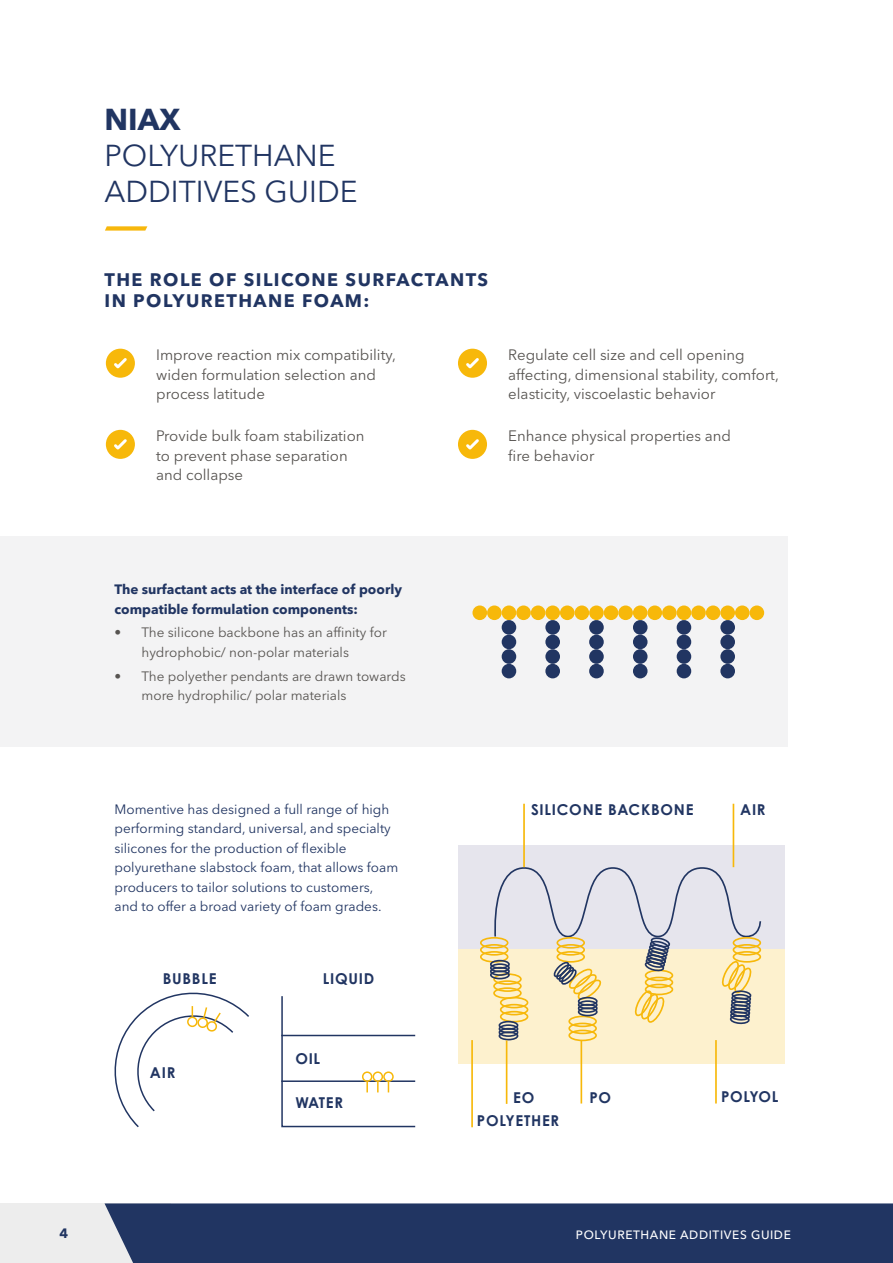
<style>
.page{position:relative;width:893px;height:1263px;background:#fff}
.page>*{position:absolute;margin:0;border:0;box-sizing:border-box;transform-origin:0 0}
.t1{font:30px/36px "Avenir Next LT Pro";color:#213562}
.t2{font:700 30px "Avenir Next LT Pro";color:#213562}
.t3{font:700 18px/21.6px "Avenir Next LT Pro";letter-spacing:.08em;color:#213562}
.t4{font:15px/19.5px "Avenir Next LT Pro";color:#575451}
.t5{font:700 15px "Century Gothic Pro";letter-spacing:.05em;color:#213562}
.t6{font:13.5px/19.5px "Avenir Next LT Pro";color:#213562}
.t7{font:13.5px/19.5px "Avenir Next LT Pro";color:#575451}
.t8{font:700 13.5px/19.5px "Avenir Next LT Pro";color:#213562}
.t9{font:500 12px "Avenir Next LT Pro";letter-spacing:.05em;color:#fff}
</style>
<div class="page">
<div style="left:0;top:1203px;width:171px;height:60px;background:#ededed"></div>
<div style="left:105px;top:1203px;width:788px;height:60px;background:#213562"></div>
<div style="left:0;top:536px;width:787px;height:211px;background:#f3f3f4"></div>
<svg style="left:105px;top:226px;width:42px;height:5px"></svg>
<div style="left:106px;top:349px;width:29px;height:29px;background:#f7b80a;border-radius:50%"></div>
<svg style="left:114px;top:358px;width:13px;height:11px"></svg>
<div style="left:106px;top:430px;width:29px;height:29px;background:#f7b80a;border-radius:50%"></div>
<svg style="left:114px;top:439px;width:13px;height:11px"></svg>
<div style="left:458px;top:349px;width:29px;height:29px;background:#f7b80a;border-radius:50%"></div>
<svg style="left:466px;top:358px;width:13px;height:11px"></svg>
<div style="left:458px;top:430px;width:29px;height:29px;background:#f7b80a;border-radius:50%"></div>
<svg style="left:466px;top:439px;width:13px;height:11px"></svg>
<div style="left:472px;top:605px;width:15px;height:15px;background:#f7b80a;border-radius:50%"></div>
<div style="left:502px;top:620px;width:14px;height:15px;background:#213562;border-radius:50%"></div>
<div style="left:545px;top:620px;width:15px;height:15px;background:#213562;border-radius:50%"></div>
<div style="left:589px;top:620px;width:15px;height:15px;background:#213562;border-radius:50%"></div>
<div style="left:633px;top:620px;width:14px;height:15px;background:#213562;border-radius:50%"></div>
<div style="left:677px;top:620px;width:14px;height:15px;background:#213562;border-radius:50%"></div>
<div style="left:720px;top:620px;width:15px;height:15px;background:#213562;border-radius:50%"></div>
<div style="left:502px;top:635px;width:14px;height:14px;background:#213562;border-radius:50%"></div>
<div style="left:545px;top:635px;width:15px;height:14px;background:#213562;border-radius:50%"></div>
<div style="left:589px;top:635px;width:15px;height:14px;background:#213562;border-radius:50%"></div>
<div style="left:633px;top:635px;width:14px;height:14px;background:#213562;border-radius:50%"></div>
<div style="left:677px;top:635px;width:14px;height:14px;background:#213562;border-radius:50%"></div>
<div style="left:720px;top:635px;width:15px;height:14px;background:#213562;border-radius:50%"></div>
<div style="left:502px;top:649px;width:14px;height:15px;background:#213562;border-radius:50%"></div>
<div style="left:545px;top:649px;width:15px;height:15px;background:#213562;border-radius:50%"></div>
<div style="left:589px;top:649px;width:15px;height:15px;background:#213562;border-radius:50%"></div>
<div style="left:633px;top:649px;width:14px;height:15px;background:#213562;border-radius:50%"></div>
<div style="left:677px;top:649px;width:14px;height:15px;background:#213562;border-radius:50%"></div>
<div style="left:720px;top:649px;width:15px;height:15px;background:#213562;border-radius:50%"></div>
<div style="left:502px;top:664px;width:14px;height:14px;background:#213562;border-radius:50%"></div>
<div style="left:545px;top:664px;width:15px;height:14px;background:#213562;border-radius:50%"></div>
<div style="left:589px;top:664px;width:15px;height:14px;background:#213562;border-radius:50%"></div>
<div style="left:633px;top:664px;width:14px;height:14px;background:#213562;border-radius:50%"></div>
<div style="left:677px;top:664px;width:14px;height:14px;background:#213562;border-radius:50%"></div>
<div style="left:720px;top:664px;width:15px;height:14px;background:#213562;border-radius:50%"></div>
<div style="left:589px;top:605px;width:15px;height:15px;background:#f7b80a;border-radius:50%"></div>
<div style="left:531px;top:605px;width:14px;height:15px;background:#f7b80a;border-radius:50%"></div>
<div style="left:647px;top:605px;width:15px;height:15px;background:#f7b80a;border-radius:50%"></div>
<div style="left:706px;top:605px;width:14px;height:15px;background:#f7b80a;border-radius:50%"></div>
<div style="left:502px;top:605px;width:14px;height:15px;background:#f7b80a;border-radius:50%"></div>
<div style="left:618px;top:605px;width:15px;height:15px;background:#f7b80a;border-radius:50%"></div>
<div style="left:560px;top:605px;width:15px;height:15px;background:#f7b80a;border-radius:50%"></div>
<div style="left:677px;top:605px;width:14px;height:15px;background:#f7b80a;border-radius:50%"></div>
<div style="left:735px;top:605px;width:15px;height:15px;background:#f7b80a;border-radius:50%"></div>
<div style="left:487px;top:605px;width:15px;height:15px;background:#f7b80a;border-radius:50%"></div>
<div style="left:604px;top:605px;width:14px;height:15px;background:#f7b80a;border-radius:50%"></div>
<div style="left:545px;top:605px;width:15px;height:15px;background:#f7b80a;border-radius:50%"></div>
<div style="left:662px;top:605px;width:15px;height:15px;background:#f7b80a;border-radius:50%"></div>
<div style="left:720px;top:605px;width:15px;height:15px;background:#f7b80a;border-radius:50%"></div>
<div style="left:516px;top:605px;width:15px;height:15px;background:#f7b80a;border-radius:50%"></div>
<div style="left:633px;top:605px;width:14px;height:15px;background:#f7b80a;border-radius:50%"></div>
<div style="left:575px;top:605px;width:14px;height:15px;background:#f7b80a;border-radius:50%"></div>
<div style="left:691px;top:605px;width:15px;height:15px;background:#f7b80a;border-radius:50%"></div>
<div style="left:750px;top:605px;width:14px;height:15px;background:#f7b80a;border-radius:50%"></div>
<div style="left:458px;top:936px;width:326px;height:128px;background:#fdf1ce"></div>
<div style="left:458px;top:845px;width:326px;height:103px;background:#e6e5ed"></div>
<div style="left:568px;top:1029px;width:29px;height:12px;border:2px solid #f7b80a;border-radius:50%"></div>
<div style="left:568px;top:1022px;width:29px;height:12px;border:2px solid #f7b80a;border-radius:50%"></div>
<div style="left:568px;top:1015px;width:29px;height:12px;border:2px solid #f7b80a;border-radius:50%"></div>
<div style="left:480px;top:951px;width:28px;height:12px;border:2px solid #f7b80a;border-radius:50%"></div>
<div style="left:480px;top:944px;width:28px;height:12px;border:2px solid #f7b80a;border-radius:50%"></div>
<div style="left:480px;top:937px;width:28px;height:12px;border:2px solid #f7b80a;border-radius:50%"></div>
<div style="left:499px;top:1031px;width:19px;height:9px;border:2px solid #213562;border-radius:50%"></div>
<div style="left:499px;top:1028px;width:19px;height:9px;border:2px solid #213562;border-radius:50%"></div>
<div style="left:499px;top:1024px;width:19px;height:9px;border:2px solid #213562;border-radius:50%"></div>
<div style="left:499px;top:1021px;width:19px;height:9px;border:2px solid #213562;border-radius:50%"></div>
<div style="left:490px;top:970px;width:20px;height:9px;border:2px solid #213562;border-radius:50%"></div>
<div style="left:490px;top:967px;width:20px;height:9px;border:2px solid #213562;border-radius:50%"></div>
<div style="left:490px;top:963px;width:20px;height:9px;border:2px solid #213562;border-radius:50%"></div>
<div style="left:490px;top:960px;width:20px;height:9px;border:2px solid #213562;border-radius:50%"></div>
<svg style="left:491px;top:866px;width:271px;height:159px"></svg>
<hr style="left:523px;top:804px;width:2px;height:63px;background:#f7b80a">
<hr style="left:506px;top:1040px;width:1px;height:64px;background:#f7b80a">
<hr style="left:733px;top:804px;width:1px;height:63px;background:#f7b80a">
<hr style="left:580px;top:1040px;width:2px;height:63px;background:#f7b80a">
<hr style="left:715px;top:1040px;width:2px;height:63px;background:#f7b80a">
<hr style="left:471px;top:1040px;width:2px;height:87px;background:#f7b80a">
<svg style="left:114px;top:992px;width:135px;height:136px"></svg>
<svg style="left:281px;top:996px;width:135px;height:132px"></svg>
<h1 class="t2" style="left:105px;top:101px;width:78px">NIAX</h1>
<h1 class="t1" style="left:105px;top:138px;width:254px">POLYURETHANE<br>ADDITIVES GUIDE</h1>
<p class="t3" style="left:105px;top:268px;width:385px">THE ROLE OF SILICONE SURFACTANTS<br>IN POLYURETHANE FOAM:</p>
<p class="t4" style="left:156px;top:345px;width:241px">Improve reaction mix compatibility, widen formulation selection and process latitude</p>
<p class="t4" style="left:156px;top:426px;width:210px">Provide bulk foam stabilization to prevent phase separation and collapse</p>
<p class="t4" style="left:508px;top:426px;width:224px">Enhance physical properties and fire behavior</p>
<p class="t4" style="left:508px;top:345px;width:272px">Regulate cell size and cell opening affecting, dimensional stability, comfort, elasticity, viscoelastic behavior</p>
<p class="t8" style="left:114px;top:579px;width:289px">The surfactant acts at the interface of poorly compatible formulation components:</p>
<p class="t7" style="left:141px;top:623px;width:247px;text-indent:-27px">• The silicone backbone has an affinity for hydrophobic/ non-polar materials</p>
<p class="t7" style="left:141px;top:666px;width:266px;text-indent:-27px">• The polyether pendants are drawn towards more hydrophilic/ polar materials</p>
<p class="t6" style="left:114px;top:799px;width:285px">Momentive has designed a full range of high performing standard, universal, and specialty silicones for the production of flexible polyurethane slabstock foam, that allows foam producers to tailor solutions to customers, and to offer a broad variety of foam grades.</p>
<p class="t5" style="left:163px;top:969px;width:55px">BUBBLE</p>
<p class="t5" style="left:323px;top:969px;width:53px">LIQUID</p>
<p class="t5" style="left:150px;top:1063px;width:27px">AIR</p>
<p class="t5" style="left:295px;top:1049px;width:26px">OIL</p>
<p class="t5" style="left:295px;top:1093px;width:49px">WATER</p>
<p class="t5" style="left:531px;top:800px;width:164px">SILICONE BACKBONE</p>
<p class="t5" style="left:740px;top:800px;width:27px">AIR</p>
<p class="t5" style="left:513px;top:1088px;width:23px">EO</p>
<p class="t5" style="left:589px;top:1088px;width:23px">PO</p>
<p class="t5" style="left:721px;top:1087px;width:59px">POLYOL</p>
<p class="t5" style="left:477px;top:1111px;width:84px">POLYETHER</p>
<p class="t8" style="left:60px;top:1224px;width:10px">4</p>
<p class="t9" style="left:576px;top:1228px;width:216px">POLYURETHANE ADDITIVES GUIDE</p>
</div>
